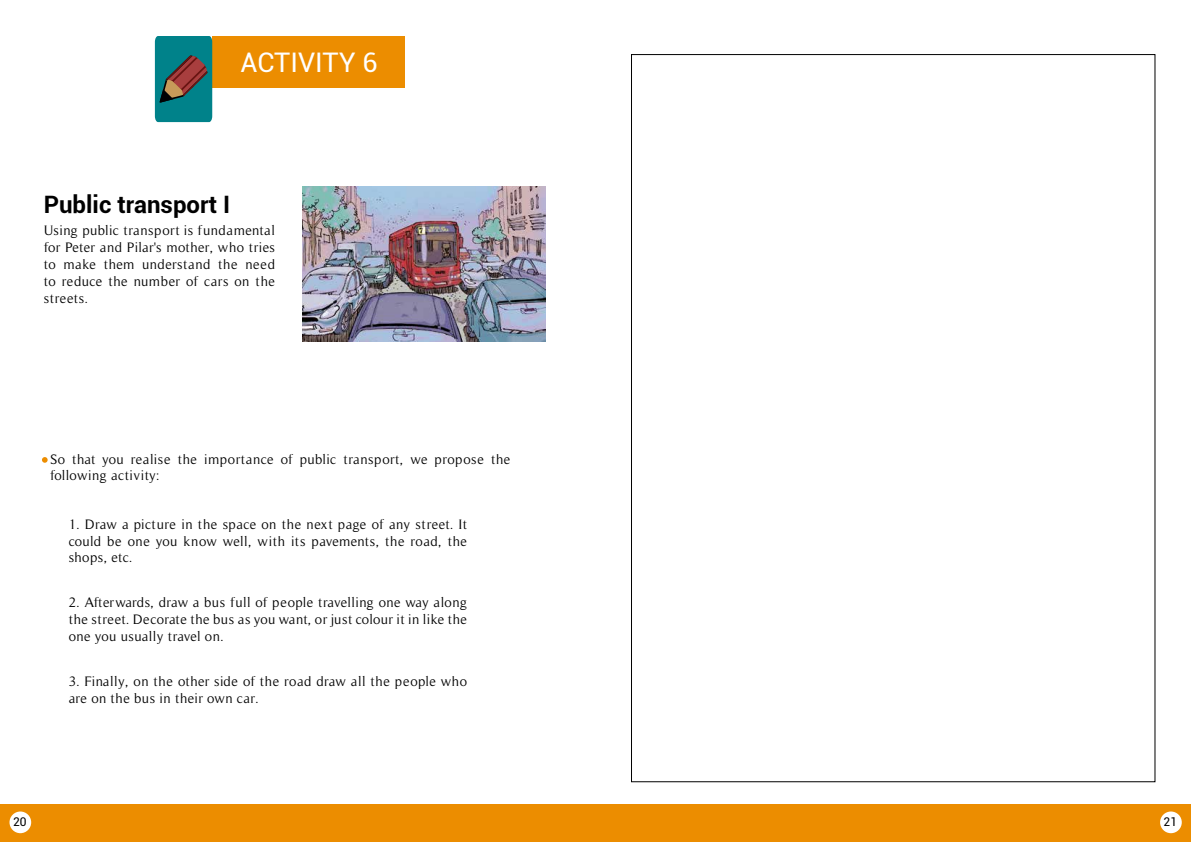
<style>
.page{position:relative;width:1191px;height:842px;background:#fff}
.page>*{position:absolute;margin:0;border:0;box-sizing:border-box;transform-origin:0 0}
.t1{font:27px "Roboto";color:#fff}
.t2{font:700 24px "Roboto";color:#000}
.t3{font:14px/16.8px "Timeless";letter-spacing:.03em;color:#000;text-align:justify}
.t4{font:12px "Roboto";color:#000}
</style>
<div class="page">
<div style="left:0;top:804px;width:1191px;height:38px;background:#ec8d00"></div>
<svg style="left:42px;top:457px;width:6px;height:6px"></svg>
<div style="left:212px;top:36px;width:192px;height:52px;background:#ec8d00"></div>
<svg style="left:155px;top:36px;width:57px;height:86px;background:#227175"></svg>
<img style="left:303px;top:187px;width:242px;height:154px">
<div style="left:10px;top:811px;width:21px;height:22px;background:#fff;border-radius:50%"></div>
<div style="left:1160px;top:811px;width:21px;height:22px;background:#fff;border-radius:50%"></div>
<h1 class="t1" style="left:240px;top:43px;width:139px">ACTIVITY 6</h1>
<h2 class="t2" style="left:44px;top:188px;width:188px">Public transport I</h2>
<p class="t3" style="left:44px;top:222px;width:233px">Using public transport is fundamental for Peter and Pilar's mother, who tries to make them understand the need to reduce the number of cars on the streets.</p>
<p class="t3" style="left:50px;top:451px;width:462px">So that you realise the importance of public transport, we propose the following activity:</p>
<p class="t3" style="left:69px;top:516px;width:400px">1. Draw a picture in the space on the next page of any street. It could be one you know well, with its pavements, the road, the shops, etc.</p>
<p class="t3" style="left:69px;top:594px;width:400px">2. Afterwards, draw a bus full of people travelling one way along the street. Decorate the bus as you want, or just colour it in like the one you usually travel on.</p>
<p class="t3" style="left:69px;top:673px;width:400px">3. Finally, on the other side of the road draw all the people who are on the bus in their own car.</p>
<p class="t4" style="left:13px;top:814px;width:15px">20</p>
<p class="t4" style="left:1163px;top:814px;width:15px">21</p>
</div>
